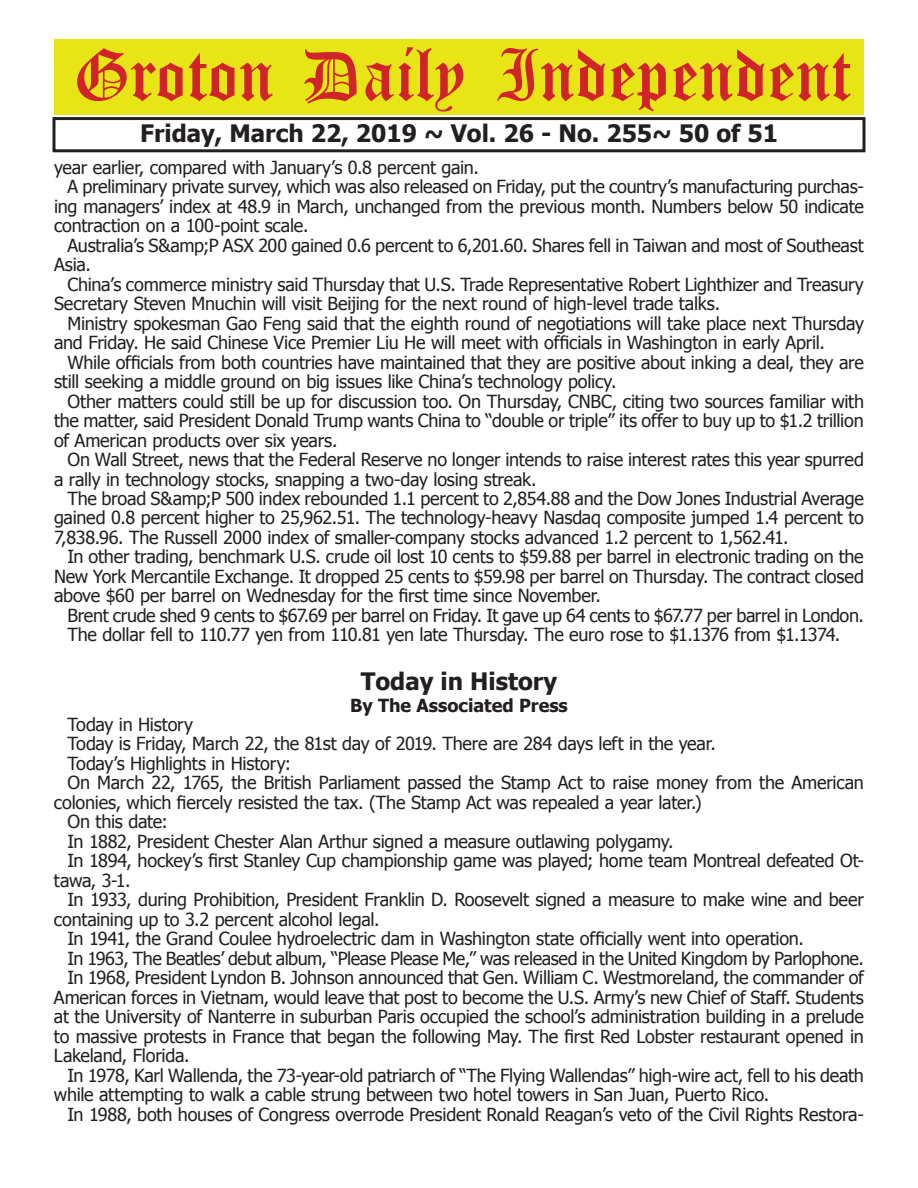
<style>
.page{position:relative;width:918px;height:1188px;background:#fff}
.page>*{position:absolute;margin:0;border:0;box-sizing:border-box;transform-origin:0 0}
.t1{font:54px "Old English Five";color:#d1232a}
.t2{font:700 24px "Tahoma";color:#231f20}
.t3{font:18px "Tahoma";letter-spacing:-.015em;color:#231f20}
.t4{font:700 18px "Tahoma";color:#231f20}
</style>
<div class="page">
<div style="left:52px;top:117px;width:814px;height:35px;border:3px solid #231f20"></div>
<div style="left:54px;top:40px;width:810px;height:75px;background:#e7e515"></div>
<h1 class="t1" style="left:73px;top:50px;width:779px">Groton Daily Independent</h1>
<h2 class="t2" style="left:140px;top:116px;width:640px">Friday, March 22, 2019 ~ Vol. 26 - No. 255~ 50 of 51</h2>
<p class="t3" style="left:54px;top:155px;width:426px">year earlier, compared with January’s 0.8 percent gain.</p>
<p class="t3" style="left:68px;top:174px;width:798px">A preliminary private survey, which was also released on Friday, put the country’s manufacturing purchas-</p>
<p class="t3" style="left:54px;top:194px;width:812px">ing managers’ index at 48.9 in March, unchanged from the previous month. Numbers below 50 indicate</p>
<p class="t3" style="left:54px;top:213px;width:256px">contraction on a 100-point scale.</p>
<p class="t3" style="left:68px;top:233px;width:798px">Australia’s S&amp;amp;P ASX 200 gained 0.6 percent to 6,201.60. Shares fell in Taiwan and most of Southeast</p>
<p class="t3" style="left:54px;top:252px;width:38px">Asia.</p>
<p class="t3" style="left:68px;top:272px;width:798px">China’s commerce ministry said Thursday that U.S. Trade Representative Robert Lighthizer and Treasury</p>
<p class="t3" style="left:54px;top:291px;width:668px">Secretary Steven Mnuchin will visit Beijing for the next round of high-level trade talks.</p>
<p class="t3" style="left:68px;top:311px;width:798px">Ministry spokesman Gao Feng said that the eighth round of negotiations will take place next Thursday</p>
<p class="t3" style="left:54px;top:330px;width:772px">and Friday. He said Chinese Vice Premier Liu He will meet with officials in Washington in early April.</p>
<p class="t3" style="left:68px;top:350px;width:798px">While officials from both countries have maintained that they are positive about inking a deal, they are</p>
<p class="t3" style="left:54px;top:369px;width:564px">still seeking a middle ground on big issues like China’s technology policy.</p>
<p class="t3" style="left:68px;top:389px;width:798px">Other matters could still be up for discussion too. On Thursday, CNBC, citing two sources familiar with</p>
<p class="t3" style="left:54px;top:408px;width:811px">the matter, said President Donald Trump wants China to “double or triple” its offer to buy up to $1.2 trillion</p>
<p class="t3" style="left:54px;top:428px;width:285px">of American products over six years.</p>
<p class="t3" style="left:68px;top:447px;width:798px">On Wall Street, news that the Federal Reserve no longer intends to raise interest rates this year spurred</p>
<p class="t3" style="left:54px;top:467px;width:484px">a rally in technology stocks, snapping a two-day losing streak.</p>
<p class="t3" style="left:68px;top:486px;width:798px">The broad S&amp;amp;P 500 index rebounded 1.1 percent to 2,854.88 and the Dow Jones Industrial Average</p>
<p class="t3" style="left:54px;top:506px;width:811px">gained 0.8 percent higher to 25,962.51. The technology-heavy Nasdaq composite jumped 1.4 percent to</p>
<p class="t3" style="left:54px;top:525px;width:736px">7,838.96. The Russell 2000 index of smaller-company stocks advanced 1.2 percent to 1,562.41.</p>
<p class="t3" style="left:68px;top:545px;width:798px">In other trading, benchmark U.S. crude oil lost 10 cents to $59.88 per barrel in electronic trading on the</p>
<p class="t3" style="left:54px;top:564px;width:811px">New York Mercantile Exchange. It dropped 25 cents to $59.98 per barrel on Thursday. The contract closed</p>
<p class="t3" style="left:54px;top:584px;width:548px">above $60 per barrel on Wednesday for the first time since November.</p>
<p class="t3" style="left:68px;top:603px;width:798px">Brent crude shed 9 cents to $67.69 per barrel on Friday. It gave up 64 cents to $67.77 per barrel in London.</p>
<p class="t3" style="left:68px;top:623px;width:774px">The dollar fell to 110.77 yen from 110.81 yen late Thursday. The euro rose to $1.1376 from $1.1374.</p>
<h2 class="t2" style="left:361px;top:664px;width:198px">Today in History</h2>
<p class="t4" style="left:350px;top:692px;width:219px">By The Associated Press</p>
<p class="t3" style="left:67px;top:712px;width:127px">Today in History</p>
<p class="t3" style="left:67px;top:732px;width:650px">Today is Friday, March 22, the 81st day of 2019. There are 284 days left in the year.</p>
<p class="t3" style="left:67px;top:751px;width:225px">Today’s Highlights in History:</p>
<p class="t3" style="left:67px;top:771px;width:798px">On March 22, 1765, the British Parliament passed the Stamp Act to raise money from the American</p>
<p class="t3" style="left:54px;top:790px;width:649px">colonies, which fiercely resisted the tax. (The Stamp Act was repealed a year later.)</p>
<p class="t3" style="left:67px;top:810px;width:102px">On this date:</p>
<p class="t3" style="left:67px;top:829px;width:608px">In 1882, President Chester Alan Arthur signed a measure outlawing polygamy.</p>
<p class="t3" style="left:67px;top:849px;width:798px">In 1894, hockey’s first Stanley Cup championship game was played; home team Montreal defeated Ot-</p>
<p class="t3" style="left:54px;top:868px;width:78px">tawa, 3-1.</p>
<p class="t3" style="left:67px;top:888px;width:798px">In 1933, during Prohibition, President Franklin D. Roosevelt signed a measure to make wine and beer</p>
<p class="t3" style="left:54px;top:907px;width:327px">containing up to 3.2 percent alcohol legal.</p>
<p class="t3" style="left:67px;top:927px;width:738px">In 1941, the Grand Coulee hydroelectric dam in Washington state officially went into operation.</p>
<p class="t3" style="left:67px;top:946px;width:798px">In 1963, The Beatles’ debut album, “Please Please Me,” was released in the United Kingdom by Parlophone.</p>
<p class="t3" style="left:67px;top:966px;width:798px">In 1968, President Lyndon B. Johnson announced that Gen. William C. Westmoreland, the commander of</p>
<p class="t3" style="left:54px;top:985px;width:811px">American forces in Vietnam, would leave that post to become the U.S. Army’s new Chief of Staff. Students</p>
<p class="t3" style="left:54px;top:1005px;width:811px">at the University of Nanterre in suburban Paris occupied the school’s administration building in a prelude</p>
<p class="t3" style="left:54px;top:1024px;width:811px">to massive protests in France that began the following May. The first Red Lobster restaurant opened in</p>
<p class="t3" style="left:54px;top:1044px;width:137px">Lakeland, Florida.</p>
<p class="t3" style="left:67px;top:1063px;width:798px">In 1978, Karl Wallenda, the 73-year-old patriarch of “The Flying Wallendas” high-wire act, fell to his death</p>
<p class="t3" style="left:54px;top:1083px;width:717px">while attempting to walk a cable strung between two hotel towers in San Juan, Puerto Rico.</p>
<p class="t3" style="left:67px;top:1102px;width:798px">In 1988, both houses of Congress overrode President Ronald Reagan’s veto of the Civil Rights Restora-</p>
</div>
